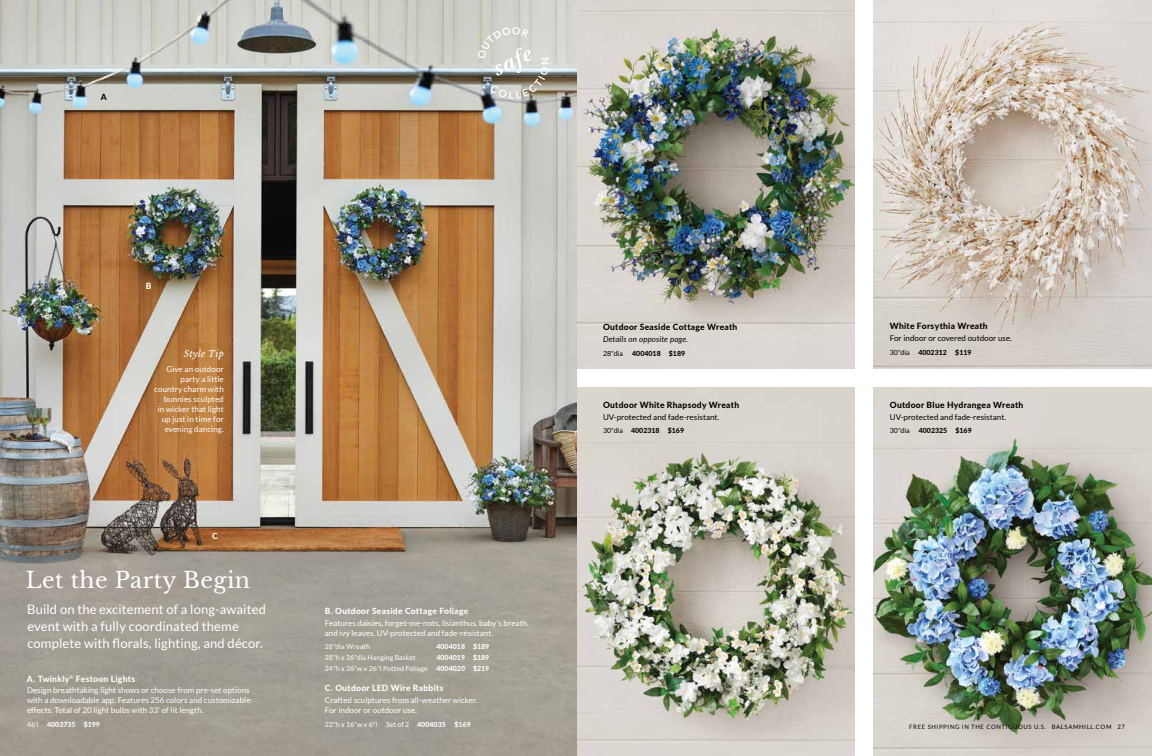
<style>
.page{position:relative;width:1152px;height:756px;background:#fff}
.page>*{position:absolute;margin:0;border:0;box-sizing:border-box;transform-origin:0 0}
.t1{font:22px "Libre Baskerville";letter-spacing:.02em;color:#fff}
.t2{font:13px/17px "Lato";letter-spacing:.01em;color:#fff}
.t3{font:italic 9px "Libre Baskerville";letter-spacing:.03em;color:#fff}
.t4{font:800 8.5px "Lato";letter-spacing:.035em;color:#000}
.t5{font:800 8.5px "Lato";letter-spacing:.035em;color:#fff}
.t6{font:8px/10px "Lato";letter-spacing:.005em;color:#fff}
.t7{font:8px "Lato";letter-spacing:.005em;color:#000}
.t8{font:italic 8px "Lato";letter-spacing:.01em;color:#000}
.t9{font:7px/10.7px "Lato";letter-spacing:.005em;color:#fff;text-align:right}
.t10{font:800 7px "Lato";letter-spacing:.005em;color:#000}
.t11{font:800 7px "Lato";letter-spacing:.005em;color:#fff}
.t12{font:7px "Lato";letter-spacing:.005em;color:#000}
.t13{font:6px "Lato";letter-spacing:.1em;color:#000}
.s1{font-weight:400}
.s2{font-weight:800}
</style>
<div class="page">
<img style="left:873px;top:387px;width:279px;height:369px">
<img style="left:576px;top:387px;width:279px;height:369px">
<img style="left:873px;top:0;width:279px;height:369px">
<img style="left:576px;top:0;width:279px;height:369px">
<img style="left:0;top:0;width:576px;height:756px">
<svg style="left:478px;top:27px;width:71px;height:72px;background:#bfbfba"></svg>
<p class="t4" style="left:101px;top:90px;width:7px">A</p>
<p class="t5" style="left:146px;top:279px;width:7px">B</p>
<p class="t3" style="left:184px;top:348px;width:41px">Style Tip</p>
<p class="t6" style="left:154px;top:364px;width:71px;text-align:right">Give an outdoor party a little country charm with bunnies sculpted<br>in wicker that light up just in time for evening dancing.</p>
<p class="t5" style="left:212px;top:529px;width:7px">C</p>
<h1 class="t1" style="left:26px;top:566px;width:226px">Let the Party Begin</h1>
<h2 class="t2" style="left:27px;top:600px;width:240px">Build on the excitement of a long-awaited event with a fully coordinated theme complete with florals, lighting, and décor.</h2>
<p class="t5" style="left:27px;top:672px;width:110px">A. Twinkly<sup>®</sup> Festoon Lights</p>
<p class="t6" style="left:27px;top:686px;width:225px;text-align:justify">Design breathtaking light shows or choose from pre-set options with a downloadable app. Features 256 colors and customizable effects. Total of 20 light bulbs with 33' of lit length.</p>
<p class="t11" style="left:27px;top:719px;width:75px"><span class="s1">46'l</span> 4003735 $199</p>
<p class="t5" style="left:325px;top:604px;width:145px">B. Outdoor Seaside Cottage Foliage</p>
<p class="t6" style="left:325px;top:618px;width:206px">Features daisies, forget-me-nots, lisianthus, baby’s breath, and ivy leaves. UV-protected and fade-resistant.</p>
<p class="t9" style="left:325px;top:641px;width:47px">28"dia Wreath</p>
<p class="t11" style="left:436px;top:641px;width:54px">4004018 $189</p>
<p class="t9" style="left:325px;top:652px;width:92px">28"h x 26"dia Hanging Basket</p>
<p class="t9" style="left:325px;top:652px;width:166px"><span class="s2">4004019 $189<br></span>24"h x 26"w x 26"l Potted Foliage <span class="s2">4004020 $219</span></p>
<p class="t5" style="left:325px;top:682px;width:120px">C. Outdoor LED Wire Rabbits</p>
<p class="t6" style="left:325px;top:695px;width:154px">Crafted sculptures from all-weather wicker.<br>For indoor or outdoor use.</p>
<p class="t9" style="left:325px;top:719px;width:147px">22"h x 16"w x 6"l Set of 2 <span class="s2">4004035 $169</span></p>
<p class="t4" style="left:603px;top:321px;width:136px">Outdoor Seaside Cottage Wreath</p>
<p class="t8" style="left:603px;top:333px;width:87px">Details on opposite page.</p>
<p class="t12" style="left:603px;top:349px;width:22px">28"dia</p>
<p class="t10" style="left:632px;top:348px;width:55px">4004018 $189</p>
<p class="t4" style="left:603px;top:398px;width:138px">Outdoor White Rhapsody Wreath</p>
<p class="t7" style="left:603px;top:412px;width:118px">UV-protected and fade-resistant.</p>
<p class="t10" style="left:603px;top:425px;width:83px"><span class="s1">30"dia</span> 4002318 $169</p>
<p class="t4" style="left:890px;top:320px;width:99px">White Forsythia Wreath</p>
<p class="t7" style="left:890px;top:334px;width:124px">For indoor or covered outdoor use.</p>
<p class="t10" style="left:890px;top:347px;width:83px"><span class="s1">30"dia</span> 4002312 $119</p>
<p class="t4" style="left:890px;top:398px;width:135px">Outdoor Blue Hydrangea Wreath</p>
<p class="t7" style="left:890px;top:412px;width:118px">UV-protected and fade-resistant.</p>
<p class="t12" style="left:890px;top:427px;width:22px">30"dia</p>
<p class="t10" style="left:919px;top:425px;width:55px">4002325 $169</p>
<p class="t13" style="left:909px;top:723px;width:217px">FREE SHIPPING IN THE CONTIGUOUS U.S. BALSAMHILL.COM 27</p>
</div>
